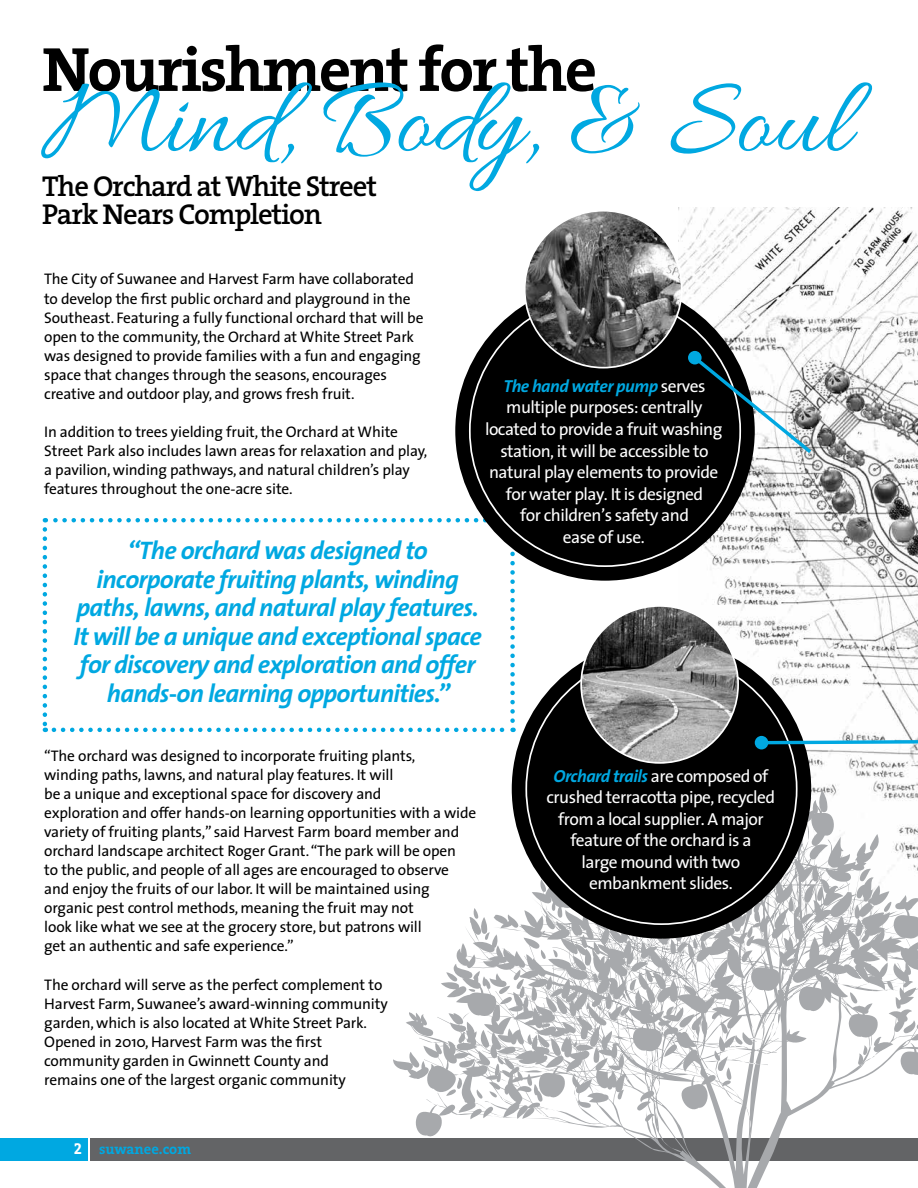
<style>
.page{position:relative;width:918px;height:1188px;background:#fff}
.page>*{position:absolute;margin:0;border:0;box-sizing:border-box;transform-origin:0 0}
.t1{font:111.75px "Allura";color:#00a8e1}
.t2{font:700 63px "The Serif";letter-spacing:-.04em;color:#000}
.t3{font:600 28.95px/28.3px "The Serif";letter-spacing:-.04em;color:#000}
.t4{font:italic 700 25.5px/28.5px "The Sans";letter-spacing:-.03em;color:#00a8e1;text-align:center}
.t5{font:17.4px/21.6px "The Sans";letter-spacing:-.03em;color:#fff;text-align:center}
.t6{font:15.45px/19px "The Sans";letter-spacing:-.01em;color:#000}
.t7{font:700 14.7px "The Serif";color:#00a8e1}
.s1{font-weight:700;font-style:italic;color:#00a8e1}
.s2{font-family:"The Serif Bold Caps";font-weight:400;font-size:15.75px;color:#fff}
</style>
<div class="page">
<svg style="left:43px;top:529px;width:4px;height:203px"></svg>
<svg style="left:54px;top:728px;width:460px;height:4px"></svg>
<svg style="left:510px;top:547px;width:5px;height:174px"></svg>
<svg style="left:45px;top:518px;width:440px;height:4px"></svg>
<div style="left:91px;top:1138px;width:827px;height:23px;background:#636466"></div>
<div style="left:0;top:1138px;width:87px;height:23px;background:#00a8e1"></div>
<img style="left:678px;top:207px;width:240px;height:541px">
<div style="left:455px;top:281px;width:300px;height:300px;background:#000;border-radius:50%"></div>
<img style="left:525px;top:211px;width:157px;height:157px;border-radius:78px">
<svg style="left:690px;top:353px;width:125px;height:104px"></svg>
<div style="left:688px;top:351px;width:14px;height:13px;background:#00a8e1;border-radius:50%"></div>
<svg style="left:415px;top:1122px;width:370px;height:66px"></svg>
<svg style="left:393px;top:748px;width:525px;height:374px"></svg>
<div style="left:512px;top:639px;width:299px;height:300px;background:#000;border-radius:50%"></div>
<img style="left:581px;top:606px;width:157px;height:157px;border-radius:78px">
<svg style="left:767px;top:738px;width:151px;height:8px"></svg>
<div style="left:755px;top:736px;width:13px;height:13px;background:#00a8e1;border-radius:50%"></div>
<h2 class="t2" style="left:42px;top:17px;width:557px">Nourishment for the</h2>
<h1 class="t1" style="left:42px;top:59px;width:810px">Mind, Body, &amp; Soul</h1>
<h3 class="t3" style="left:42px;top:171px;width:337px">The Orchard at White Street<br>Park Nears Completion</h3>
<p class="t6" style="left:44px;top:269px;width:381px">The City of Suwanee and Harvest Farm have collaborated to develop the first public orchard and playground in the Southeast. Featuring a fully functional orchard that will be open to the community, the Orchard at White Street Park was designed to provide families with a fun and engaging space that changes through the seasons, encourages creative and outdoor play, and grows fresh fruit.</p>
<p class="t6" style="left:44px;top:422px;width:385px">In addition to trees yielding fruit, the Orchard at White Street Park also includes lawn areas for relaxation and play, a pavilion, winding pathways, and natural children’s play features throughout the one-acre site.</p>
<p class="t5" style="left:485px;top:375px;width:239px"><span class="s1">The hand water pump</span> serves multiple purposes: centrally located to provide a fruit washing station, it will be accessible to natural play elements to provide for water play. It is designed<br>for children’s safety and<br>ease of use.</p>
<h3 class="t4" style="left:73px;top:535px;width:410px">“The orchard was designed to incorporate fruiting plants, winding paths, lawns, and natural play features.<br>It will be a unique and exceptional space for discovery and exploration and offer hands-on learning opportunities.”</h3>
<p class="t6" style="left:44px;top:746px;width:434px">“The orchard was designed to incorporate fruiting plants,<br>winding paths, lawns, and natural play features. It will<br>be a unique and exceptional space for discovery and<br>exploration and offer hands-on learning opportunities with a wide variety of fruiting plants,” said Harvest Farm board member and orchard landscape architect Roger Grant.“The park will be open<br>to the public, and people of all ages are encouraged to observe and enjoy the fruits of our labor. It will be maintained using organic pest control methods, meaning the fruit may not<br>look like what we see at the grocery store, but patrons will<br>get an authentic and safe experience.”</p>
<p class="t6" style="left:44px;top:974px;width:345px">The orchard will serve as the perfect complement to Harvest Farm, Suwanee’s award-winning community garden, which is also located at White Street Park.<br>Opened in 2010, Harvest Farm was the first community garden in Gwinnett County and<br>remains one of the largest organic community</p>
<p class="t7" style="left:74px;top:1137px;width:119px"><span class="s2">2</span> suwanee.com</p>
<p class="t5" style="left:547px;top:764px;width:230px"><span class="s1">Orchard trails</span> are composed of crushed terracotta pipe, recycled from a local supplier. A major feature of the orchard is a<br>large mound with two embankment slides.</p>
</div>
